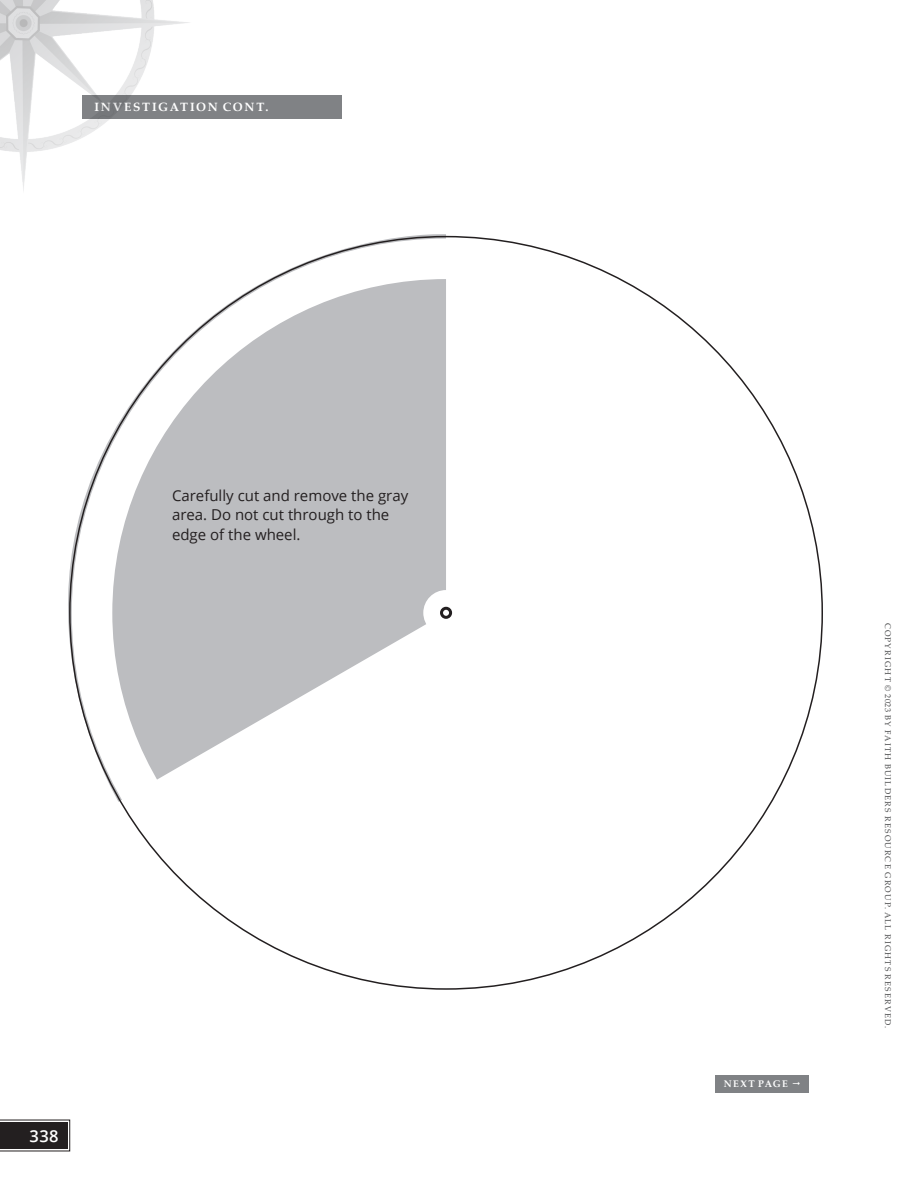
<style>
.page{position:relative;width:918px;height:1188px;background:#fff}
.page>*{position:absolute;margin:0;border:0;box-sizing:border-box;transform-origin:0 0}
.t1{font:600 16.5px "Open Sans";color:#fff}
.Regular_Paragraph_wo_indent{font:15px/19.5px "Open Sans";color:#231f20}
.Section_Continued_note{font:700 12px "Palatino Linotype";letter-spacing:.135em;color:#fff}
.Next_Page_Note{font:700 9.6px "Palatino Linotype";letter-spacing:.13em;color:#fff}
.t2{font:8.25px "Palatino Linotype";letter-spacing:.145em;color:#4b4c4d}
</style>
<div class="page">
<div style="left:82px;top:95px;width:260px;height:24px;background:#808285"></div>
<div style="left:716px;top:1075px;width:93px;height:18px;background:#808285"></div>
<img style="left:0;top:0;width:189px;height:191px">
<svg style="left:0;top:1119px;width:70px;height:33px;background:#403d3d"></svg>
<svg style="left:68px;top:234px;width:378px;height:568px;fill:#bcbdc0"></svg>
<div style="left:72px;top:239px;width:748px;height:748px;border:40px solid #fff;border-radius:50%"></div>
<div style="left:423px;top:590px;width:46px;height:46px;background:#fff;border-radius:50%"></div>
<div style="left:440px;top:607px;width:12px;height:12px;border:3px solid #231f20;border-radius:50%"></div>
<p class="Section_Continued_note" style="left:94px;top:98px;width:176px">INVESTIGATION CONT.</p>
<p class="Regular_Paragraph_wo_indent" style="left:172px;top:485px;width:238px">Carefully cut and remove the gray area. Do not cut through to the edge of the wheel.</p>
<p class="t1" style="left:30px;top:1125px;width:30px">338</p>
<p class="Next_Page_Note" style="left:724px;top:1077px;width:65px">NEXT PAGE</p>
<p class="t2" style="left:894px;top:623px;width:407px;rotate:90deg">COPYRIGHT © 2023 BY FAITH BUILDERS RESOURCE GROUP. ALL RIGHTS RESERVED.</p>
</div>
